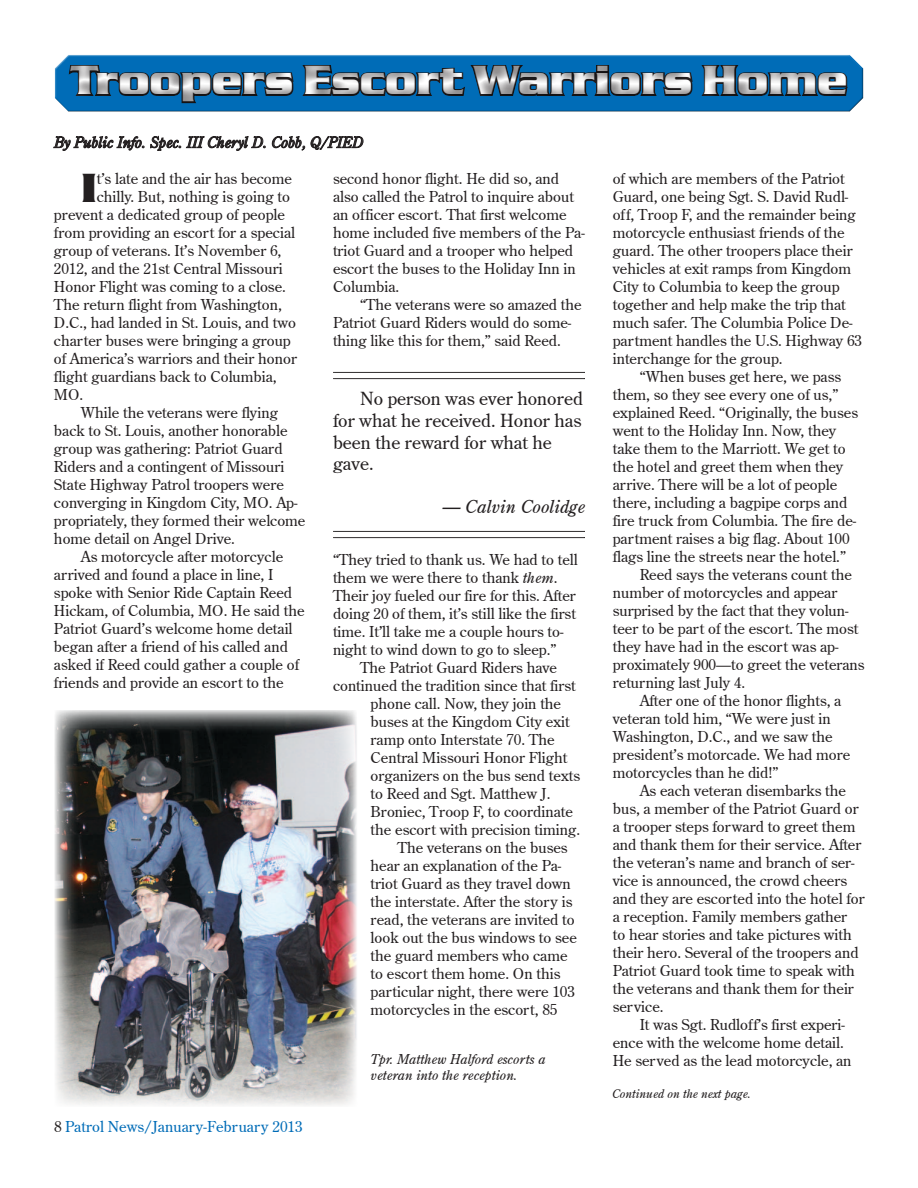
<style>
.page{position:relative;width:918px;height:1188px;background:#fff}
.page>*{position:absolute;margin:0;border:0;box-sizing:border-box;transform-origin:0 0}
.t1{font:700 42px "Serpentine D";color:#fff}
.t2{font:700 42px "Serpentine D";color:#231f20}
.t3{font:18px/21.6px "Centurion Old Plain";color:#231f20}
.t4{font:italic 18px "Centurion Old";color:#231f20}
.t5{font:15px/18px "Centurion Old Plain";color:#231f20}
.t6{font:italic 15px "Centurion Old";color:#231f20}
.t7{font:15px "Centurion Old Plain";color:#006cb7}
.t8{font:italic 13.5px "Centurion Old";color:#231f20}
.t9{font:italic 12px "Centurion Old";color:#231f20}
.s1{font-family:"Centurion Old";font-style:italic}
.s2{color:#231f20}
</style>
<div class="page">
<div style="left:53px;top:50px;width:812px;height:64px;background:#231f20;opacity:.5"></div>
<svg style="left:53px;top:135px;width:213px;height:16px"></svg>
<svg style="left:272px;top:136px;width:92px;height:15px"></svg>
<div style="left:331px;top:371px;width:256px;height:11px;background:#231f20;opacity:.75"></div>
<div style="left:331px;top:530px;width:256px;height:11px;background:#231f20;opacity:.75"></div>
<img style="left:55px;top:710px;width:302px;height:396px">
<h1 class="t1" style="left:71px;top:57px;width:778px">Troopers Escort Warriors Home</h1>
<p class="t6" style="left:54px;top:133px;width:311px">By Public Info. Spec. III Cheryl D. Cobb, Q/PIED</p>
<p class="t5" style="left:333px;top:169px;width:253px">second honor flight. He did so, and also called the Patrol to inquire about an officer escort. That first welcome home included five members of the Pa&shy;triot Guard and a trooper who helped escort the buses to the Holiday Inn in<br>Columbia.</p>
<p class="t5" style="left:333px;top:295px;width:250px;text-indent:27px">“The veterans were so amazed the<br>Patriot Guard Riders would do some&shy;thing like this for them,” said Reed.</p>
<p class="t5" style="left:613px;top:169px;width:251px">of which are members of the Patriot Guard, one being Sgt. S. David Rudl&shy;off, Troop F, and the remainder being motorcycle enthusiast friends of the guard. The other troopers place their vehicles at exit ramps from Kingdom City to Columbia to keep the group together and help make the trip that much safer. The Columbia Police De&shy;partment handles the U.S. Highway 63 interchange for the group.</p>
<p class="t5" style="left:640px;top:367px;width:203px">“When buses get here, we pass</p>
<p class="t5" style="left:613px;top:385px;width:227px">them, so they see every one of us,”</p>
<p class="t5" style="left:613px;top:403px;width:247px">explained Reed. “Originally, the buses</p>
<p class="t5" style="left:613px;top:421px;width:225px">went to the Holiday Inn. Now, they</p>
<p class="t5" style="left:613px;top:439px;width:234px">take them to the Marriott. We get to</p>
<p class="t5" style="left:613px;top:457px;width:232px">the hotel and greet them when they</p>
<p class="t5" style="left:613px;top:475px;width:226px">arrive. There will be a lot of people</p>
<p class="t5" style="left:613px;top:493px;width:236px">there, including a bagpipe corps and</p>
<p class="t5" style="left:613px;top:511px;width:245px">fire truck from Columbia. The fire de-</p>
<p class="t5" style="left:613px;top:529px;width:238px">partment raises a big flag. About 100</p>
<p class="t5" style="left:613px;top:547px;width:235px">flags line the streets near the hotel.”</p>
<p class="t5" style="left:640px;top:565px;width:214px">Reed says the veterans count the</p>
<p class="t5" style="left:613px;top:583px;width:226px">number of motorcycles and appear</p>
<p class="t5" style="left:613px;top:601px;width:238px">surprised by the fact that they volun-</p>
<p class="t5" style="left:613px;top:619px;width:247px">teer to be part of the escort. The most</p>
<p class="t5" style="left:613px;top:637px;width:228px">they have had in the escort was ap-</p>
<p class="t5" style="left:613px;top:655px;width:253px">proximately 900—to greet the veterans</p>
<p class="t5" style="left:613px;top:673px;width:134px">returning last July 4.</p>
<p class="t5" style="left:640px;top:691px;width:203px">After one of the honor flights, a</p>
<p class="t5" style="left:613px;top:709px;width:220px">veteran told him, “We were just in</p>
<p class="t5" style="left:613px;top:727px;width:221px">Washington, D.C., and we saw the</p>
<p class="t5" style="left:613px;top:745px;width:239px">president’s motorcade. We had more</p>
<p class="t5" style="left:613px;top:763px;width:167px">motorcycles than he did!”</p>
<p class="t5" style="left:640px;top:781px;width:208px">As each veteran disembarks the</p>
<p class="t5" style="left:613px;top:799px;width:248px">bus, a member of the Patriot Guard or</p>
<p class="t5" style="left:613px;top:817px;width:244px">a trooper steps forward to greet them</p>
<p class="t5" style="left:613px;top:835px;width:250px">and thank them for their service. After</p>
<p class="t5" style="left:613px;top:853px;width:243px">the veteran’s name and branch of ser-</p>
<p class="t5" style="left:613px;top:871px;width:236px">vice is announced, the crowd cheers</p>
<p class="t5" style="left:613px;top:889px;width:253px">and they are escorted into the hotel for</p>
<p class="t5" style="left:613px;top:907px;width:236px">a reception. Family members gather</p>
<p class="t5" style="left:613px;top:925px;width:241px">to hear stories and take pictures with</p>
<p class="t5" style="left:613px;top:943px;width:247px">their hero. Several of the troopers and</p>
<p class="t5" style="left:613px;top:961px;width:244px">Patriot Guard took time to speak with</p>
<p class="t5" style="left:613px;top:979px;width:243px">the veterans and thank them for their</p>
<p class="t5" style="left:613px;top:997px;width:52px">service.</p>
<p class="t5" style="left:640px;top:1015px;width:207px">It was Sgt. Rudloff’s first experi-</p>
<p class="t5" style="left:613px;top:1033px;width:233px">ence with the welcome home detail.</p>
<h1 class="t2" style="left:81px;top:165px;width:17px">I</h1>
<p class="t5" style="left:97px;top:169px;width:197px">t’s late and the air has become</p>
<p class="t5" style="left:97px;top:187px;width:195px">chilly. But, nothing is going to</p>
<p class="t5" style="left:54px;top:205px;width:233px">prevent a dedicated group of people</p>
<p class="t5" style="left:54px;top:223px;width:243px">from providing an escort for a special</p>
<p class="t5" style="left:54px;top:241px;width:229px">group of veterans. It’s November 6,</p>
<p class="t5" style="left:54px;top:259px;width:230px">2012, and the 21st Central Missouri</p>
<p class="t5" style="left:54px;top:277px;width:233px">Honor Flight was coming to a close.</p>
<p class="t5" style="left:54px;top:295px;width:229px">The return flight from Washington,</p>
<p class="t5" style="left:54px;top:313px;width:243px">D.C., had landed in St. Louis, and two</p>
<p class="t5" style="left:54px;top:331px;width:238px">charter buses were bringing a group</p>
<p class="t5" style="left:54px;top:349px;width:245px">of America’s warriors and their honor</p>
<p class="t5" style="left:54px;top:367px;width:224px">flight guardians back to Columbia,</p>
<p class="t5" style="left:54px;top:385px;width:31px">MO.</p>
<p class="t5" style="left:81px;top:403px;width:199px">While the veterans were flying</p>
<p class="t5" style="left:54px;top:421px;width:235px">back to St. Louis, another honorable</p>
<p class="t5" style="left:54px;top:439px;width:230px">group was gathering: Patriot Guard</p>
<p class="t5" style="left:54px;top:457px;width:232px">Riders and a contingent of Missouri</p>
<p class="t5" style="left:54px;top:475px;width:232px">State Highway Patrol troopers were</p>
<p class="t5" style="left:54px;top:493px;width:245px">converging in Kingdom City, MO. Ap-</p>
<p class="t5" style="left:54px;top:511px;width:253px">propriately, they formed their welcome</p>
<p class="t5" style="left:54px;top:529px;width:183px">home detail on Angel Drive.</p>
<p class="t5" style="left:81px;top:547px;width:204px">As motorcycle after motorcycle</p>
<p class="t5" style="left:54px;top:565px;width:221px">arrived and found a place in line, I</p>
<p class="t5" style="left:54px;top:583px;width:240px">spoke with Senior Ride Captain Reed</p>
<p class="t5" style="left:54px;top:601px;width:252px">Hickam, of Columbia, MO. He said the</p>
<p class="t5" style="left:54px;top:619px;width:240px">Patriot Guard’s welcome home detail</p>
<p class="t5" style="left:54px;top:637px;width:235px">began after a friend of his called and</p>
<p class="t5" style="left:54px;top:655px;width:247px">asked if Reed could gather a couple of</p>
<p class="t5" style="left:54px;top:673px;width:231px">friends and provide an escort to the</p>
<p class="t3" style="left:333px;top:388px;width:251px;text-indent:27px">No person was ever honored for what he received. Honor has been the reward for what he gave.</p>
<p class="t4" style="left:442px;top:496px;width:144px">— Calvin Coolidge</p>
<p class="t5" style="left:333px;top:550px;width:246px">“They tried to thank us. We had to tell them we were there to thank <span class="s1">them</span>.<br>Their joy fueled our fire for this. After doing 20 of them, it’s still like the first time. It’ll take me a couple hours to&shy;night to wind down to go to sleep.”</p>
<p class="t5" style="left:360px;top:658px;width:199px">The Patriot Guard Riders have</p>
<p class="t5" style="left:333px;top:676px;width:244px">continued the tradition since that first</p>
<p class="t5" style="left:371px;top:694px;width:192px">phone call. Now, they join the</p>
<p class="t5" style="left:371px;top:712px;width:201px">buses at the Kingdom City exit</p>
<p class="t5" style="left:371px;top:730px;width:185px">ramp onto Interstate 70. The</p>
<p class="t5" style="left:371px;top:748px;width:198px">Central Missouri Honor Flight</p>
<p class="t5" style="left:371px;top:766px;width:211px">organizers on the bus send texts</p>
<p class="t5" style="left:371px;top:784px;width:181px">to Reed and Sgt. Matthew J.</p>
<p class="t5" style="left:371px;top:802px;width:204px">Broniec, Troop F, to coordinate</p>
<p class="t5" style="left:371px;top:820px;width:211px">the escort with precision timing.</p>
<p class="t5" style="left:398px;top:838px;width:171px">The veterans on the buses</p>
<p class="t5" style="left:371px;top:856px;width:192px">hear an explanation of the Pa-</p>
<p class="t5" style="left:371px;top:874px;width:202px">triot Guard as they travel down</p>
<p class="t5" style="left:371px;top:892px;width:203px">the interstate. After the story is</p>
<p class="t5" style="left:371px;top:910px;width:206px">read, the veterans are invited to</p>
<p class="t5" style="left:371px;top:928px;width:208px">look out the bus windows to see</p>
<p class="t5" style="left:371px;top:946px;width:198px">the guard members who came</p>
<p class="t5" style="left:371px;top:964px;width:191px">to escort them home. On this</p>
<p class="t5" style="left:371px;top:982px;width:206px">particular night, there were 103</p>
<p class="t5" style="left:371px;top:1000px;width:188px">motorcycles in the escort, 85</p>
<p class="t7" style="left:54px;top:1117px;width:250px"><span class="s2">8</span> Patrol News/January-February 2013</p>
<p class="t8" style="left:371px;top:1051px;width:176px">Tpr. Matthew Halford escorts a</p>
<p class="t5" style="left:613px;top:1051px;width:240px">He served as the lead motorcycle, an</p>
<p class="t8" style="left:371px;top:1067px;width:148px">veteran into the reception.</p>
<p class="t9" style="left:612px;top:1086px;width:141px">Continued on the next page.</p>
</div>
